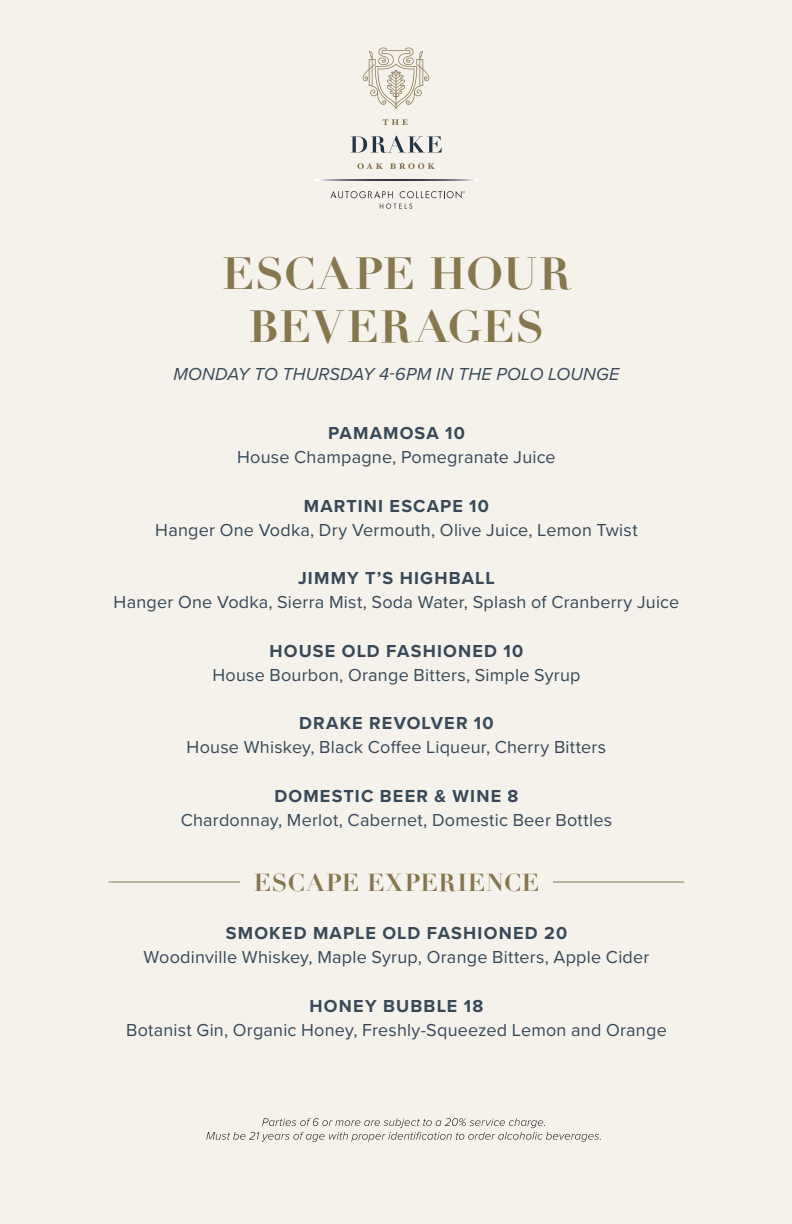
<style>
.page{position:relative;width:792px;height:1224px;background:#f5f2eb}
.page>*{position:absolute;margin:0;border:0;box-sizing:border-box;transform-origin:0 0}
.desc{font:700 44px "Didot";letter-spacing:.03em;color:#87774f}
.desc-2{font:700 24px "Didot";letter-spacing:.03em;color:#86764e}
.desc-3{font:18px "Proxima Nova";letter-spacing:.01em;color:#374958}
.menu_item{font:700 18px "Proxima Nova";letter-spacing:.065em;color:#374958}
.desc-4{font:italic 18px "Proxima Nova";letter-spacing:.01em;color:#374958}
</style>
<div class="page">
<svg style="left:206px;top:1118px;width:395px;height:24px"></svg>
<svg style="left:315px;top:180px;width:162px;height:1px"></svg>
<svg style="left:330px;top:191px;width:135px;height:18px"></svg>
<svg style="left:350px;top:136px;width:92px;height:17px"></svg>
<svg style="left:362px;top:48px;width:68px;height:61px"></svg>
<svg style="left:383px;top:119px;width:25px;height:6px"></svg>
<svg style="left:357px;top:163px;width:78px;height:6px"></svg>
<hr style="left:553px;top:882px;width:131px;height:1px;background:#87774f">
<hr style="left:109px;top:882px;width:131px;height:1px;background:#87774f">
<p class="desc" style="left:222px;top:246px;width:350px">ESCAPE HOUR</p>
<p class="desc" style="left:249px;top:299px;width:297px">BEVERAGES</p>
<p class="desc-4" style="left:173px;top:360px;width:448px">MONDAY TO THURSDAY 4-6PM IN THE POLO LOUNGE</p>
<p class="menu_item" style="left:328px;top:420px;width:138px">PAMAMOSA 10</p>
<p class="desc-3" style="left:237px;top:444px;width:320px">House Champagne, Pomegranate Juice</p>
<p class="menu_item" style="left:304px;top:492px;width:187px">MARTINI ESCAPE 10</p>
<p class="desc-3" style="left:155px;top:516px;width:484px">Hanger One Vodka, Dry Vermouth, Olive Juice, Lemon Twist</p>
<p class="menu_item" style="left:298px;top:565px;width:198px">JIMMY T’S HIGHBALL</p>
<p class="desc-3" style="left:114px;top:589px;width:567px">Hanger One Vodka, Sierra Mist, Soda Water, Splash of Cranberry Juice</p>
<p class="menu_item" style="left:270px;top:637px;width:255px">HOUSE OLD FASHIONED 10</p>
<p class="desc-3" style="left:212px;top:661px;width:370px">House Bourbon, Orange Bitters, Simple Syrup</p>
<p class="menu_item" style="left:299px;top:710px;width:196px">DRAKE REVOLVER 10</p>
<p class="desc-3" style="left:187px;top:734px;width:421px">House Whiskey, Black Coffee Liqueur, Cherry Bitters</p>
<p class="menu_item" style="left:274px;top:783px;width:246px">DOMESTIC BEER &amp; WINE 8</p>
<p class="desc-3" style="left:181px;top:807px;width:433px">Chardonnay, Merlot, Cabernet, Domestic Beer Bottles</p>
<p class="desc-2" style="left:254px;top:867px;width:287px">ESCAPE EXPERIENCE</p>
<p class="menu_item" style="left:226px;top:920px;width:343px">SMOKED MAPLE OLD FASHIONED 20</p>
<p class="desc-3" style="left:144px;top:944px;width:507px">Woodinville Whiskey, Maple Syrup, Orange Bitters, Apple Cider</p>
<p class="menu_item" style="left:310px;top:993px;width:175px">HONEY BUBBLE 18</p>
<p class="desc-3" style="left:126px;top:1017px;width:542px">Botanist Gin, Organic Honey, Freshly-Squeezed Lemon and Orange</p>
</div>
